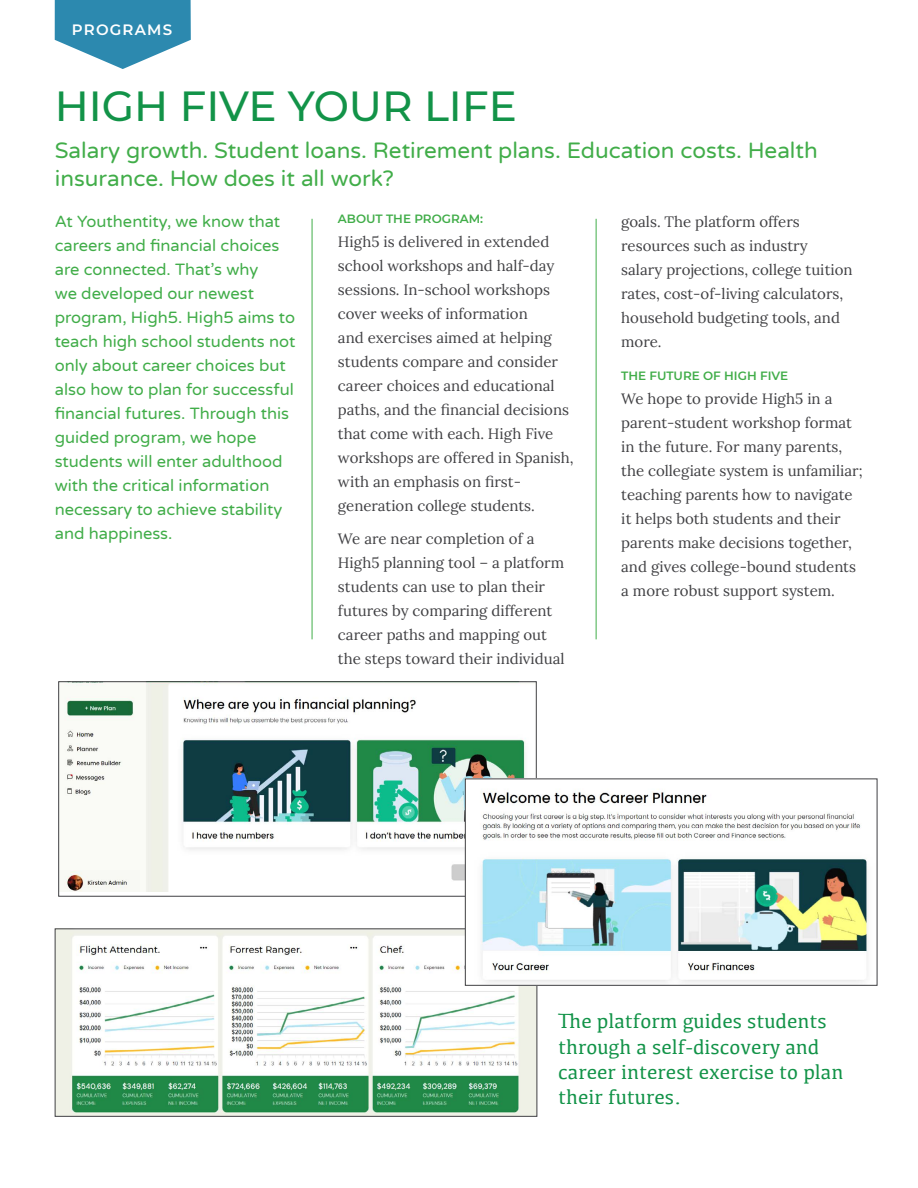
<style>
.page{position:relative;width:918px;height:1188px;background:#fff}
.page>*{position:absolute;margin:0;border:0;box-sizing:border-box;transform-origin:0 0}
.t1{font:500 42px "Montserrat";color:#129348}
.t2{font:22.5px/28.5px "Varela Round";color:#41ad49}
.t3{font:21px/25.2px "Kefa";color:#129348}
.t4{font:16.5px/24px "Varela Round";color:#41ad49}
.t5{font:15px/24px "Lora";color:#404043}
.t6{font:600 15px "Montserrat";letter-spacing:.08em;color:#fff}
.t7{font:600 12px "Montserrat";color:#41ad49}
</style>
<div class="page">
<svg style="left:55px;top:0;width:136px;height:69px"></svg>
<img style="left:60px;top:683px;width:465px;height:209px">
<div style="left:58px;top:681px;width:479px;height:216px;border:1px solid #404043"></div>
<img style="left:57px;top:930px;width:478px;height:185px">
<div style="left:55px;top:928px;width:482px;height:189px;border:1px solid #404043"></div>
<img style="left:467px;top:780px;width:401px;height:204px">
<div style="left:465px;top:778px;width:412px;height:208px;border:1px solid #404043"></div>
<hr style="left:312px;top:219px;width:1px;height:420px;background:#41ad49">
<hr style="left:596px;top:219px;width:1px;height:420px;background:#41ad49">
<p class="t6" style="left:72px;top:19px;width:102px">PROGRAMS</p>
<h1 class="t1" style="left:55px;top:76px;width:464px">HIGH FIVE YOUR LIFE</h1>
<h2 class="t2" style="left:55px;top:135px;width:765px">Salary growth. Student loans. Retirement plans. Education costs. Health insurance. How does it all work?</h2>
<p class="t4" style="left:55px;top:209px;width:242px">At Youthentity, we know that careers and financial choices are connected. That’s why<br>we developed our newest program, High5. High5 aims to teach high school students not only about career choices but also how to plan for successful financial futures. Through this guided program, we hope students will enter adulthood with the critical information necessary to achieve stability and happiness.</p>
<p class="t7" style="left:338px;top:210px;width:147px">ABOUT THE PROGRAM:</p>
<p class="t5" style="left:338px;top:229px;width:237px">High5 is delivered in extended school workshops and half-day sessions. In-school workshops cover weeks of information<br>and exercises aimed at helping students compare and consider career choices and educational paths, and the financial decisions that come with each. High Five workshops are offered in Spanish, with an emphasis on first&shy;generation college students.</p>
<p class="t5" style="left:338px;top:526px;width:228px">We are near completion of a<br>High5 planning tool – a platform students can use to plan their futures by comparing different career paths and mapping out the steps toward their individual</p>
<p class="t5" style="left:621px;top:208px;width:233px">goals. The platform offers resources such as industry salary projections, college tuition rates, cost-of-living calculators, household budgeting tools, and more.</p>
<p class="t7" style="left:621px;top:367px;width:168px">THE FUTURE OF HIGH FIVE</p>
<p class="t5" style="left:621px;top:385px;width:243px">We hope to provide High5 in a parent-student workshop format in the future. For many parents, the collegiate system is unfamiliar; teaching parents how to navigate it helps both students and their parents make decisions together, and gives college-bound students a more robust support system.</p>
<h3 class="t3" style="left:558px;top:1008px;width:287px">The platform guides students through a self-discovery and career interest exercise to plan their futures.</h3>
</div>
